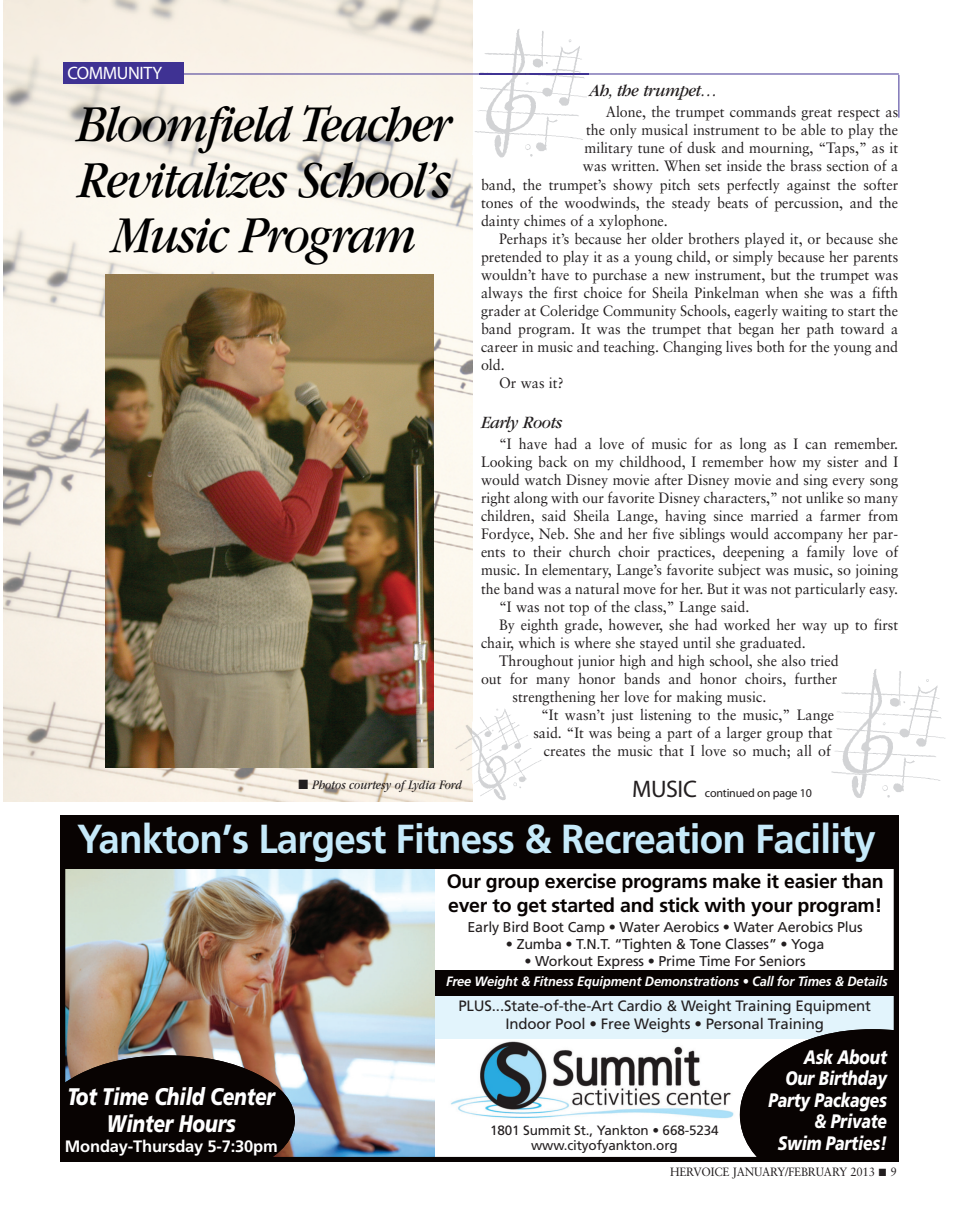
<style>
.page{position:relative;width:959px;height:1229px;background:#fff}
.page>*{position:absolute;margin:0;border:0;box-sizing:border-box;transform-origin:0 0}
.t1{font:italic 54px/55.5px "Garamond";letter-spacing:-.04em;color:#000;text-align:center;scale:.9 1}
.t2{font:700 40.5px "Frutiger";letter-spacing:-.02em;color:#c6eafa;scale:.95 1}
.t3{font:italic 900 24px/26.4px "Frutiger";letter-spacing:-.01em;color:#fff;text-align:center;scale:.8 1}
.t4{font:700 19.5px/23.4px "Frutiger";letter-spacing:-.01em;color:#080302}
.t5{font:italic 900 19.5px/21.5px "Frutiger";letter-spacing:-.01em;color:#fff;text-align:right;scale:.8 1}
.t6{font:italic 18px "Garamond";letter-spacing:-.03em;color:#231f20;scale:.95 1}
.t7{font:18px "Myriad";letter-spacing:-.025em;color:#fff}
.t8{font:700 16.5px "Frutiger";letter-spacing:-.01em;color:#fff}
.t9{font:15px "Sabon";color:#231f20;scale:.95 1}
.t10{font:15px/18px "Frutiger";letter-spacing:-.01em;color:#231f20;text-align:center}
.t11{font:14.25px "Frutiger";letter-spacing:-.01em;color:#231f20}
.t12{font:italic 700 13.5px "Frutiger";letter-spacing:-.01em;color:#fff;scale:.95 1}
.t13{font:13.5px/14.9px "Frutiger";letter-spacing:-.01em;color:#231f20;text-align:center}
.t14{font:italic 13.5px "Garamond";color:#231f20;scale:.85 1}
.t15{font:12px "Sabon";letter-spacing:-.015em;color:#231f20;scale:.95 1}
.t16{font:12px "Myriad";letter-spacing:-.015em;color:#231f20}
.s1{font-size:24px}
</style>
<div class="page">
<img style="left:4px;top:0;width:468px;height:801px">
<img style="left:105px;top:274px;width:329px;height:493px">
<hr style="left:165px;top:74px;width:733px;height:1px;background:#3f3293">
<div style="left:63px;top:62px;width:120px;height:22px;background:#3f3293"></div>
<hr style="left:898px;top:75px;width:1px;height:43px;background:#3f3293">
<img style="left:479px;top:29px;width:113px;height:45px">
<img style="left:472px;top:74px;width:113px;height:82px">
<img style="left:479px;top:83px;width:108px;height:75px">
<img style="left:479px;top:74px;width:106px;height:1px">
<img style="left:838px;top:671px;width:108px;height:127px">
<img style="left:831px;top:669px;width:68px;height:104px">
<img style="left:472px;top:717px;width:55px;height:85px">
<img style="left:479px;top:709px;width:63px;height:64px">
<div style="left:446px;top:722px;width:26px;height:61px;background:#fbf4e8"></div>
<img style="left:61px;top:815px;width:837px;height:346px">
<div style="left:63px;top:819px;width:831px;height:49px;background:#080302"></div>
<svg style="left:61px;top:1055px;width:234px;height:106px;background:#1b1412"></svg>
<svg style="left:740px;top:1029px;width:158px;height:132px;background:#252221"></svg>
<p class="t7" style="left:67px;top:66px;width:96px">COMMUNITY</p>
<h1 class="t1" style="left:77px;top:102px;width:418px">Bloomfield Teacher<br>Revitalizes School’s<br>Music Program</h1>
<p class="t14" style="left:298px;top:780px;width:194px">■ Photos courtesy of Lydia Ford</p>
<p class="t6" style="left:589px;top:84px;width:136px">Ah, the trumpet…</p>
<p class="t9" style="left:605px;top:106px;width:309px">Alone, the trumpet commands great respect as</p>
<p class="t9" style="left:586px;top:124px;width:330px">the only musical instrument to be able to play the</p>
<p class="t9" style="left:584px;top:142px;width:332px">military tune of dusk and mourning, “Taps,” as it</p>
<p class="t9" style="left:583px;top:160px;width:333px">was written. When set inside the brass section of a</p>
<p class="t9" style="left:481px;top:178px;width:440px">band, the trumpet’s showy pitch sets perfectly against the softer</p>
<p class="t9" style="left:481px;top:196px;width:440px">tones of the woodwinds, the steady beats of percussion, and the</p>
<p class="t9" style="left:481px;top:214px;width:198px">dainty chimes of a xylophone.</p>
<p class="t9" style="left:499px;top:232px;width:421px">Perhaps it’s because her older brothers played it, or because she</p>
<p class="t9" style="left:481px;top:250px;width:440px">pretended to play it as a young child, or simply because her parents</p>
<p class="t9" style="left:481px;top:268px;width:440px">wouldn’t have to purchase a new instrument, but the trumpet was</p>
<p class="t9" style="left:481px;top:286px;width:440px">always the first choice for Sheila Pinkelman when she was a fifth</p>
<p class="t9" style="left:481px;top:304px;width:440px">grader at Coleridge Community Schools, eagerly waiting to start the</p>
<p class="t9" style="left:481px;top:322px;width:440px">band program. It was the trumpet that began her path toward a</p>
<p class="t9" style="left:481px;top:340px;width:440px">career in music and teaching. Changing lives both for the young and</p>
<p class="t9" style="left:481px;top:358px;width:27px">old.</p>
<p class="t9" style="left:499px;top:376px;width:70px">Or was it?</p>
<p class="t6" style="left:481px;top:416px;width:87px">Early Roots</p>
<p class="t9" style="left:499px;top:438px;width:421px">“I have had a love of music for as long as I can remember.</p>
<p class="t9" style="left:481px;top:456px;width:440px">Looking back on my childhood, I remember how my sister and I</p>
<p class="t9" style="left:481px;top:474px;width:440px">would watch Disney movie after Disney movie and sing every song</p>
<p class="t9" style="left:481px;top:492px;width:440px">right along with our favorite Disney characters,” not unlike so many</p>
<p class="t9" style="left:481px;top:510px;width:440px">children, said Sheila Lange, having since married a farmer from</p>
<p class="t9" style="left:481px;top:528px;width:440px">Fordyce, Neb. She and her five siblings would accompany her par-</p>
<p class="t9" style="left:481px;top:546px;width:440px">ents to their church choir practices, deepening a family love of</p>
<p class="t9" style="left:481px;top:564px;width:440px">music. In elementary, Lange’s favorite subject was music, so joining</p>
<p class="t9" style="left:481px;top:582px;width:440px">the band was a natural move for her. But it was not particularly easy.</p>
<p class="t9" style="left:499px;top:600px;width:265px">“I was not top of the class,” Lange said.</p>
<p class="t9" style="left:499px;top:618px;width:421px">By eighth grade, however, she had worked her way up to first</p>
<p class="t9" style="left:481px;top:636px;width:343px">chair, which is where she stayed until she graduated.</p>
<p class="t9" style="left:499px;top:654px;width:359px">Throughout junior high and high school, she also tried</p>
<p class="t9" style="left:481px;top:672px;width:376px">out for many honor bands and honor choirs, further</p>
<p class="t9" style="left:512px;top:690px;width:269px">strengthening her love for making music.</p>
<p class="t9" style="left:541px;top:708px;width:310px">“It wasn’t just listening to the music,” Lange</p>
<p class="t9" style="left:533px;top:726px;width:316px">said. “It was being a part of a larger group that</p>
<p class="t9" style="left:544px;top:744px;width:304px">creates the music that I love so much; all of</p>
<p class="t16" style="left:632px;top:789px;width:181px"><span class="s1">MUSIC</span> continued on page 10</p>
<h2 class="t2" style="left:77px;top:822px;width:842px">Yankton’s Largest Fitness &amp; Recreation Facility</h2>
<h3 class="t4" style="left:446px;top:871px;width:438px">Our group exercise programs make it easier than ever to get started and stick with your program!</h3>
<p class="t11" style="left:467px;top:921px;width:396px">Early Bird Boot Camp • Water Aerobics • Water Aerobics Plus</p>
<p class="t11" style="left:506px;top:938px;width:320px">• Zumba • T.N.T. “Tighten &amp; Tone Classes” • Yoga</p>
<p class="t11" style="left:524px;top:955px;width:283px">• Workout Express • Prime Time For Seniors</p>
<p class="t12" style="left:446px;top:976px;width:466px">Free Weight &amp; Fitness Equipment Demonstrations • Call for Times &amp; Details</p>
<h3 class="t3" style="left:67px;top:1085px;width:261px">Tot Time Child Center<br>Winter Hours</h3>
<p class="t8" style="left:65px;top:1139px;width:214px">Monday-Thursday 5-7:30pm</p>
<p class="t10" style="left:458px;top:998px;width:414px">PLUS...State-of-the-Art Cardio &amp; Weight Training Equipment<br>Indoor Pool • Free Weights • Personal Training</p>
<p class="t13" style="left:490px;top:1124px;width:230px">1801 Summit St., Yankton • 668-5234 www.cityofyankton.org</p>
<h3 class="t5" style="left:768px;top:1047px;width:150px">Ask About<br>Our Birthday<br>Party Packages &amp; Private<br>Swim Parties!</h3>
<p class="t15" style="left:670px;top:1166px;width:240px">HERVOICE JANUARY/FEBRUARY 2013 ■ 9</p>
</div>
